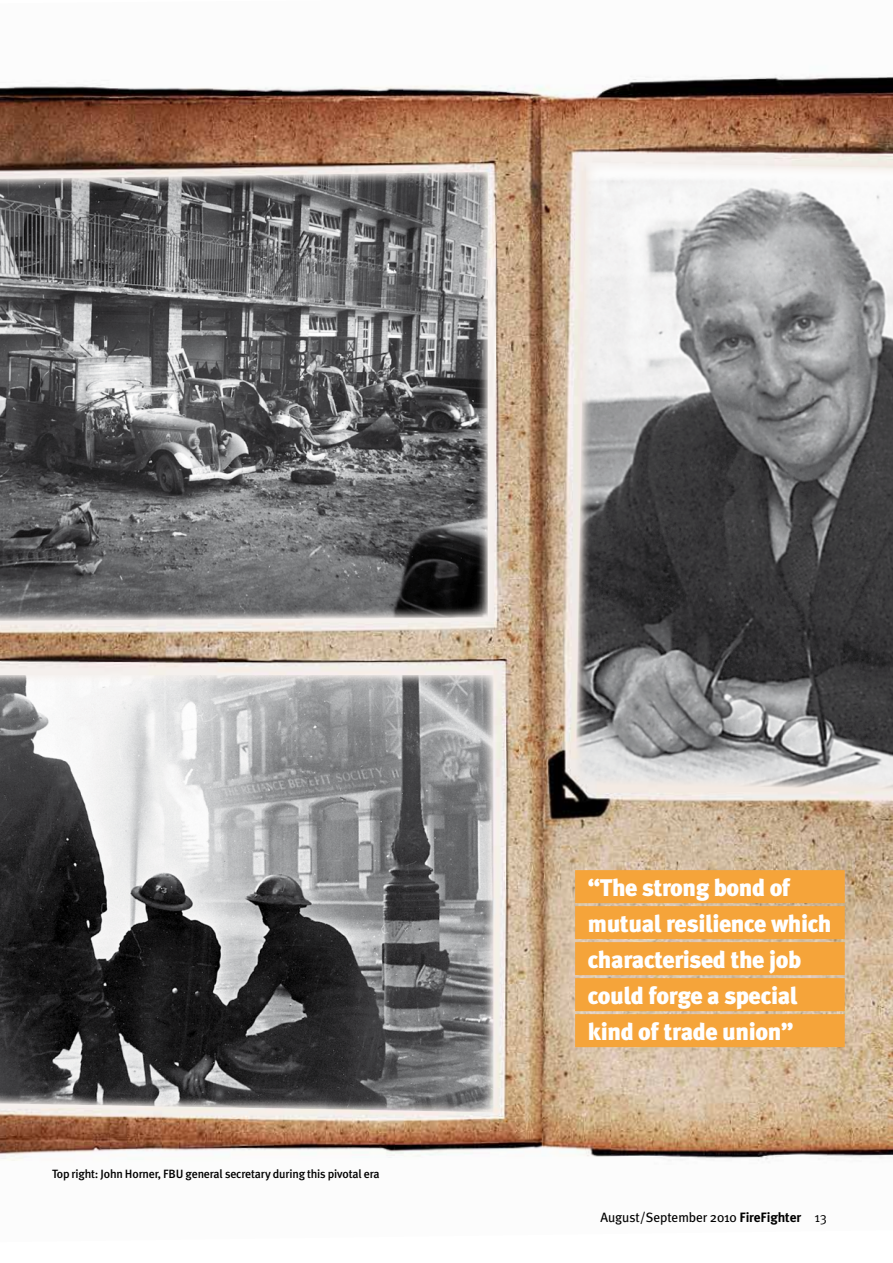
<style>
.page{position:relative;width:893px;height:1263px;background:#fff}
.page>*{position:absolute;margin:0;border:0;box-sizing:border-box;transform-origin:0 0}
.pullout{font:900 24px "Meta Plus";letter-spacing:-.02em;color:#fff}
.t1{font:13.5px "Meta Plus";letter-spacing:-.01em;color:#000}
.t2{font:500 12px "Meta Plus";letter-spacing:-.015em;color:#000}
.s1{font-weight:700}
.s2{font-family:"Meta Plus Normal"}
</style>
<div class="page">
<img style="left:0;top:75px;width:893px;height:1086px">
<img style="left:0;top:172px;width:488px;height:449px">
<img style="left:0;top:675px;width:494px;height:437px">
<img style="left:575px;top:162px;width:318px;height:628px">
<div style="left:575px;top:870px;width:270px;height:33px;background:#f5a43a"></div>
<div style="left:575px;top:906px;width:270px;height:33px;background:#f5a43a"></div>
<div style="left:575px;top:942px;width:270px;height:33px;background:#f5a43a"></div>
<div style="left:575px;top:978px;width:270px;height:33px;background:#f5a43a"></div>
<div style="left:575px;top:1014px;width:270px;height:33px;background:#f5a43a"></div>
<p class="t2" style="left:52px;top:1167px;width:329px">Top right: John Horner, FBU general secretary during this pivotal era</p>
<p class="pullout" style="left:588px;top:873px;width:204px">“The strong bond of</p>
<p class="pullout" style="left:588px;top:909px;width:245px">mutual resilience which</p>
<p class="pullout" style="left:588px;top:945px;width:215px">characterised the job</p>
<p class="pullout" style="left:588px;top:981px;width:211px">could forge a special</p>
<p class="pullout" style="left:588px;top:1017px;width:207px">kind of trade union”</p>
<p class="t1" style="left:600px;top:1209px;width:228px">August/September 2010 <span class="s1">FireFighter</span> <span class="s2">13</span></p>
</div>
